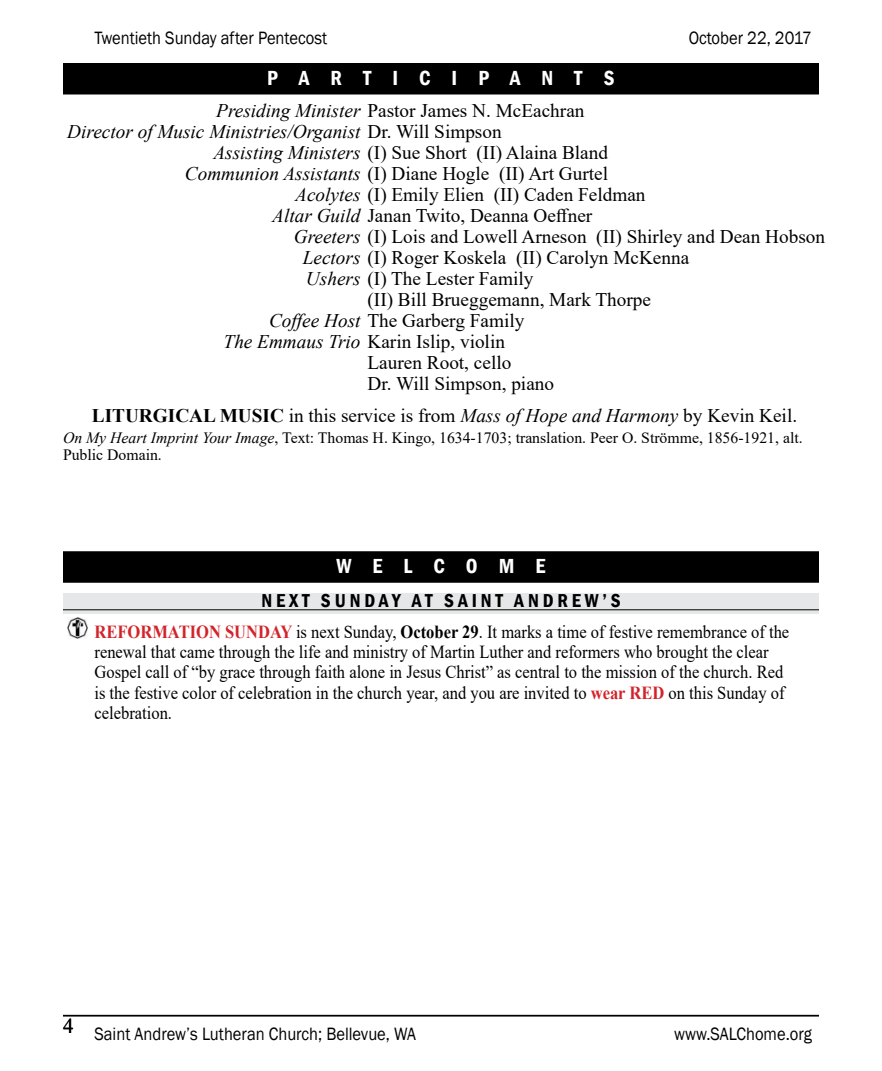
<style>
.page{position:relative;width:882px;height:1071px;background:#fff}
.page>*{position:absolute;margin:0;border:0;box-sizing:border-box;transform-origin:0 0}
.t1{font:600 condensed 21px "Franklin Gothic";letter-spacing:1em;color:#fff}
.t2{font:21px "Times New Roman";color:#000}
.t3{font:19.25px "Times New Roman";color:#000}
.t4{font:italic 19.25px "Times New Roman";color:#000}
.t5{font:600 condensed 19.25px "Franklin Gothic";letter-spacing:.2em;color:#000}
.t6{font:18.38px/20.1px "Times New Roman";color:#000;scale:.9 1}
.t7{font:18.38px "Franklin Gothic";color:#000;scale:.9 1}
.t8{font:15.75px/17.5px "Times New Roman";color:#000}
.s1{font-style:italic}
.s2{font-style:normal}
.s3{font-weight:700}
.s4{font-weight:700;color:#d2232a}
</style>
<div class="page">
<hr style="left:63px;top:1015px;width:756px;height:2px;background:#000">
<div style="left:66px;top:66px;width:750px;height:25px;background:#000"></div>
<div style="left:63px;top:63px;width:756px;height:31px;border:7px solid #000"></div>
<div style="left:66px;top:555px;width:750px;height:24px;background:#000"></div>
<div style="left:63px;top:551px;width:756px;height:32px;border:7px solid #000"></div>
<div style="left:63px;top:593px;width:756px;height:21px;background:#e6e7e8"></div>
<hr style="left:63px;top:609px;width:756px;height:1px;background:#000">
<img style="left:67px;top:617px;width:21px;height:21px">
<p class="t7" style="left:94px;top:27px;width:260px">Twentieth Sunday after Pentecost</p>
<p class="t7" style="left:689px;top:27px;width:139px">October 22, 2017</p>
<p class="t1" style="left:267px;top:64px;width:349px">PARTICIPANTS</p>
<p class="t3" style="left:216px;top:97px;width:370px"><span class="s1">Presiding Minister</span> Pastor James N. McEachran</p>
<p class="t4" style="left:67px;top:119px;width:436px">Director of Music Ministries/Organist <span class="s2">Dr. Will Simpson</span></p>
<p class="t3" style="left:213px;top:139px;width:396px"><span class="s1">Assisting Ministers</span> (I) Sue Short (II) Alaina Bland</p>
<p class="t3" style="left:185px;top:160px;width:425px"><span class="s1">Communion Assistants</span> (I) Diane Hogle (II) Art Gurtel</p>
<p class="t3" style="left:295px;top:181px;width:352px"><span class="s1">Acolytes</span> (I) Emily Elien (II) Caden Feldman</p>
<p class="t3" style="left:272px;top:202px;width:322px"><span class="s1">Altar Guild</span> Janan Twito, Deanna Oeffner</p>
<p class="t3" style="left:294px;top:223px;width:533px"><span class="s1">Greeters</span> (I) Lois and Lowell Arneson (II) Shirley and Dean Hobson</p>
<p class="t3" style="left:303px;top:244px;width:388px"><span class="s1">Lectors</span> (I) Roger Koskela (II) Carolyn McKenna</p>
<p class="t3" style="left:306px;top:265px;width:229px"><span class="s1">Ushers</span> (I) The Lester Family</p>
<p class="t3" style="left:368px;top:286px;width:285px">(II) Bill Brueggemann, Mark Thorpe</p>
<p class="t3" style="left:269px;top:307px;width:257px"><span class="s1">Coffee Host</span> The Garberg Family</p>
<p class="t3" style="left:224px;top:328px;width:283px"><span class="s1">The Emmaus Trio</span> Karin Islip, violin</p>
<p class="t3" style="left:368px;top:349px;width:145px">Lauren Root, cello</p>
<p class="t3" style="left:368px;top:370px;width:188px">Dr. Will Simpson, piano</p>
<p class="t3" style="left:92px;top:402px;width:707px"><span class="s3">LITURGICAL MUSIC</span> in this service is from <span class="s1">Mass of Hope and Harmony</span> by Kevin Keil.</p>
<p class="t8" style="left:63px;top:428px;width:741px"><span class="s1">On My Heart Imprint Your Image</span>, Text: Thomas H. Kingo, 1634-1703; translation. Peer O. Strömme, 1856-1921, alt.<br>Public Domain.</p>
<p class="t1" style="left:337px;top:552px;width:210px">WELCOME</p>
<p class="t5" style="left:261px;top:587px;width:361px">NEXT SUNDAY AT SAINT ANDREW’S</p>
<p class="t6" style="left:94px;top:621px;width:774px"><span class="s4">REFORMATION SUNDAY</span> is next Sunday, <span class="s3">October 29</span>. It marks a time of festive remembrance of the renewal that came through the life and ministry of Martin Luther and reformers who brought the clear Gospel call of “by grace through faith alone in Jesus Christ” as central to the mission of the church. Red is the festive color of celebration in the church year, and you are invited to <span class="s4">wear RED</span> on this Sunday of celebration.</p>
<p class="t2" style="left:63px;top:1011px;width:12px">4</p>
<p class="t7" style="left:94px;top:1022px;width:359px">Saint Andrew’s Lutheran Church; Bellevue, WA</p>
<p class="t7" style="left:674px;top:1022px;width:155px">www.SALChome.org</p>
</div>
